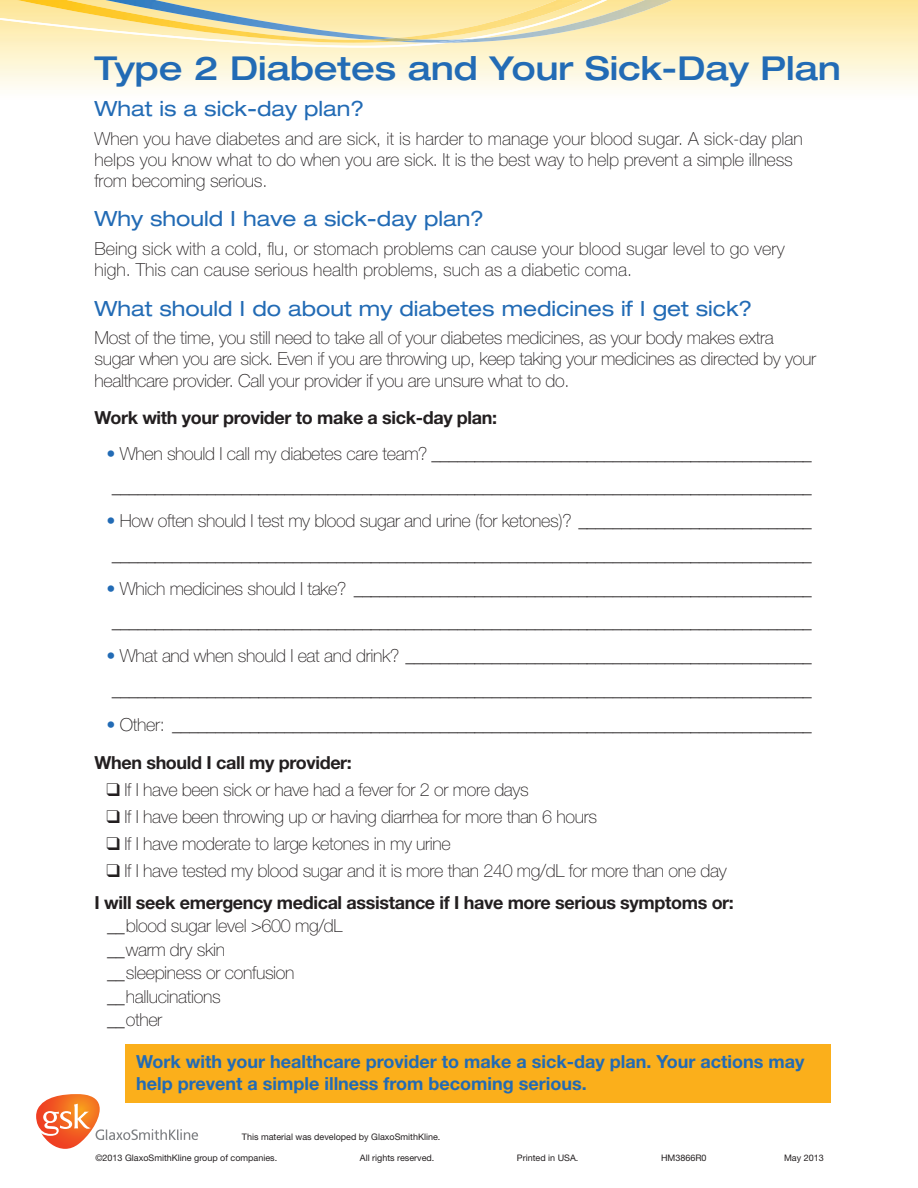
<style>
.page{position:relative;width:918px;height:1188px;background:#fff}
.page>*{position:absolute;margin:0;border:0;box-sizing:border-box;transform-origin:0 0}
.t1{font:500 expanded 33px "Helvetica Neue";color:#226bb5}
.t2{font:expanded 21px "Helvetica Neue";color:#226bb5}
.t3{font:100 18px/33.8px "Helvetica Neue";letter-spacing:-.02em;color:#231f20}
.t4{font:100 18px/21.3px "Helvetica Neue";color:#231f20}
.t5{font:700 18px/21.6px "Helvetica Neue";color:#226bb5}
.t6{font:700 18px "Helvetica Neue";letter-spacing:-.02em;color:#231f20}
.t7{font:9px "Helvetica Neue";color:#231f20}
.s1{color:#226bb5}
.s2{font-weight:700}
</style>
<div class="page">
<svg style="left:0;top:0;width:918px;height:88px"></svg>
<svg style="left:0;top:0;width:666px;height:48px"></svg>
<img style="left:584px;top:0;width:88px;height:43px">
<img style="left:17px;top:0;width:567px;height:43px">
<img style="left:368px;top:38px;width:54px;height:4px">
<svg style="left:36px;top:1094px;width:162px;height:55px"></svg>
<div style="left:125px;top:1044px;width:706px;height:59px;background:#fbaf1b"></div>
<h1 class="t1" style="left:94px;top:47px;width:748px">Type 2 Diabetes and Your Sick-Day Plan</h1>
<p class="t2" style="left:94px;top:96px;width:271px">What is a sick-day plan?</p>
<p class="t4" style="left:94px;top:128px;width:710px">When you have diabetes and are sick, it is harder to manage your blood sugar. A sick-day plan helps you know what to do when you are sick. It is the best way to help prevent a simple illness from becoming serious.</p>
<p class="t2" style="left:94px;top:206px;width:391px">Why should I have a sick-day plan?</p>
<p class="t4" style="left:94px;top:238px;width:692px">Being sick with a cold, flu, or stomach problems can cause your blood sugar level to go very high. This can cause serious health problems, such as a diabetic coma.</p>
<p class="t2" style="left:94px;top:295px;width:660px">What should I do about my diabetes medicines if I get sick?</p>
<p class="t3" style="left:94px;top:327px;width:723px;line-height:21.3px">Most of the time, you still need to take all of your diabetes medicines, as your body makes extra sugar when you are sick. Even if you are throwing up, keep taking your medicines as directed by your healthcare provider. Call your provider if you are unsure what to do.</p>
<p class="t6" style="left:94px;top:407px;width:404px">Work with your provider to make a sick-day plan:</p>
<p class="t3" style="left:107px;top:436px;width:707px"><span class="s1">•</span> When should I call my diabetes care team? ____________________________________________ _________________________________________________________________________________</p>
<p class="t3" style="left:107px;top:504px;width:707px"><span class="s1">•</span> How often should I test my blood sugar and urine (for ketones)? ___________________________ _________________________________________________________________________________</p>
<p class="t3" style="left:107px;top:571px;width:707px"><span class="s1">•</span> Which medicines should I take? _____________________________________________________ _________________________________________________________________________________</p>
<p class="t3" style="left:107px;top:639px;width:707px"><span class="s1">•</span> What and when should I eat and drink? _______________________________________________ _________________________________________________________________________________</p>
<p class="t3" style="left:94px;top:706px;width:719px;line-height:37.8px;text-indent:12px"><span class="s1">•</span> Other: __________________________________________________________________________<br><span class="s2">When should I call my provider:</span></p>
<p class="t3" style="left:107px;top:772px;width:424px">❑ If I have been sick or have had a fever for 2 or more days</p>
<p class="t3" style="left:107px;top:799px;width:492px">❑ If I have been throwing up or having diarrhea for more than 6 hours</p>
<p class="t3" style="left:107px;top:826px;width:346px">❑ If I have moderate to large ketones in my urine</p>
<p class="t3" style="left:95px;top:854px;width:641px;line-height:32.4px;text-align:center">❑ If I have tested my blood sugar and it is more than 240 mg/dL for more than one day<br><span class="s2">I will seek emergency medical assistance if I have more serious symptoms or:</span></p>
<p class="t3" style="left:107px;top:914px;width:237px;line-height:23.4px">__blood sugar level &gt;600 mg/dL __warm dry skin<br>__sleepiness or confusion __hallucinations<br>__other</p>
<p class="t5" style="left:136px;top:1051px;width:670px">Work with your healthcare provider to make a sick-day plan. Your actions may help prevent a simple illness from becoming serious.</p>
<p class="t7" style="left:242px;top:1131px;width:200px">This material was developed by GlaxoSmithKline.</p>
<p class="t7" style="left:95px;top:1152px;width:183px">©2013 GlaxoSmithKline group of companies.</p>
<p class="t7" style="left:360px;top:1152px;width:76px">All rights reserved.</p>
<p class="t7" style="left:517px;top:1152px;width:63px">Printed in USA.</p>
<p class="t7" style="left:661px;top:1152px;width:47px">HM3866R0</p>
<p class="t7" style="left:784px;top:1152px;width:41px">May 2013</p>
</div>
